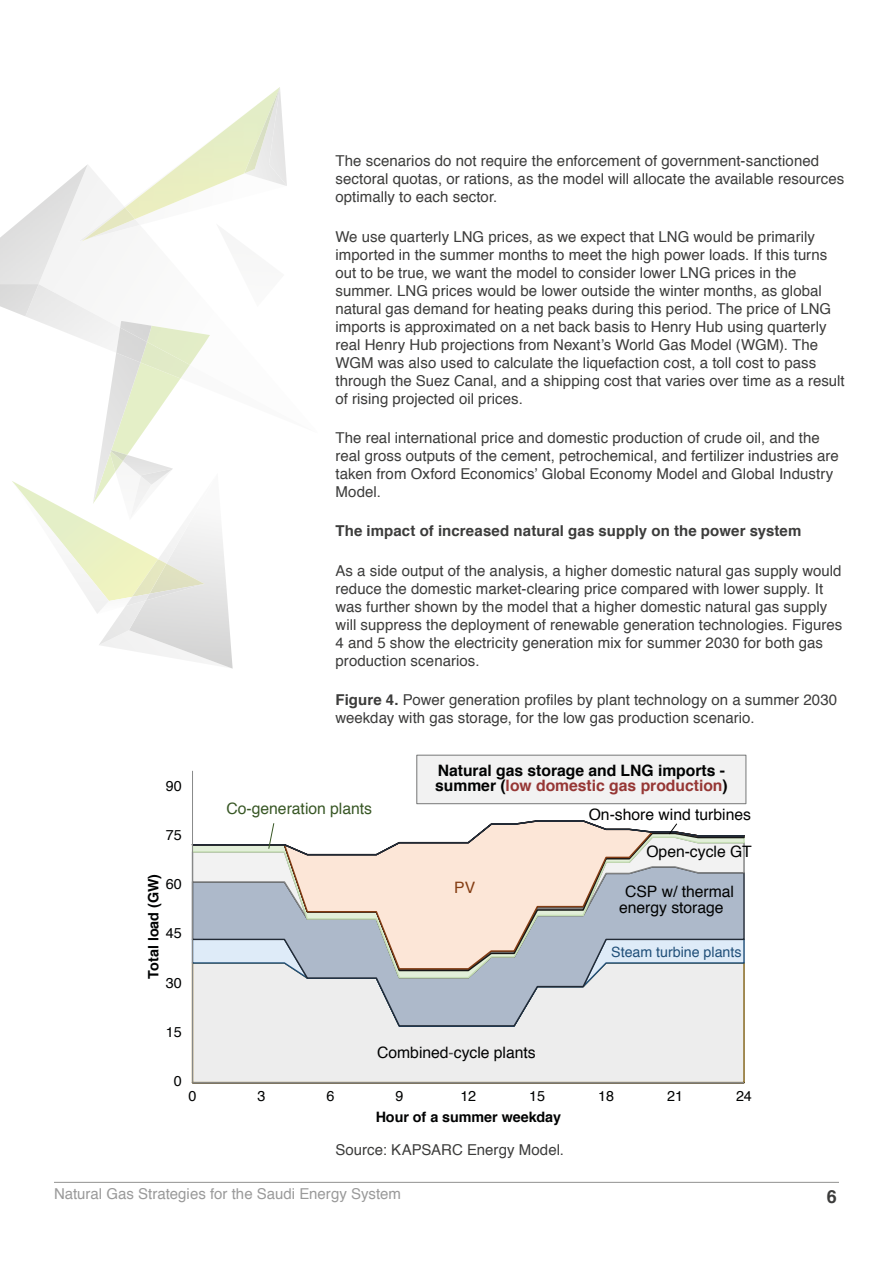
<style>
.page{position:relative;width:893px;height:1263px;background:#fff}
.page>*{position:absolute;margin:0;border:0;box-sizing:border-box;transform-origin:0 0}
.t1{font:700 18px "Helvetica";color:#3c3c3b}
.t2{font:15.75px/15.8px "Helvetica";color:#010202}
.t3{font:700 15.75px/15.8px "Helvetica";color:#010202}
.t4{font:15.75px "Helvetica";color:#385725}
.t5{font:15.75px "Helvetica";color:#843d13}
.t6{font:15px/18px "Helvetica";letter-spacing:.005em;color:#3c3c3b}
.t7{font:700 15px "Helvetica";letter-spacing:.01em;color:#3c3c3b}
.t8{font:15px "Helvetica";color:#9a9a9a}
.t9{font:700 14.4px "Helvetica";letter-spacing:-.005em;color:#010202}
.t10{font:14.4px "Helvetica";letter-spacing:-.01em;color:#010202}
.t11{font:14.25px "Helvetica";color:#204f79}
.s1{font-weight:700}
.s2{color:#963735}
.s3{color:#535252}
</style>
<div class="page">
<hr style="left:54px;top:1182px;width:785px;height:1px;background:#9d9d9c">
<div style="left:191px;top:1027px;width:554px;height:57px;background:#ededed"></div>
<svg style="left:191px;top:979px;width:554px;height:48px"></svg>
<svg style="left:191px;top:972px;width:554px;height:7px"></svg>
<svg style="left:191px;top:856px;width:554px;height:114px"></svg>
<hr style="left:192px;top:771px;width:1px;height:311px;background:#888989">
<hr style="left:193px;top:1082px;width:551px;height:1px;background:#888989">
<div style="left:417px;top:755px;width:329px;height:49px;background:#f2f2f2"></div>
<div style="left:416px;top:755px;width:330px;height:49px;border:1px solid #7f8080"></div>
<svg style="left:191px;top:820px;width:554px;height:36px"></svg>
<img style="left:181px;top:115px;width:63px;height:49px">
<img style="left:244px;top:87px;width:36px;height:77px">
<svg style="left:88px;top:164px;width:199px;height:53px"></svg>
<img style="left:88px;top:206px;width:52px;height:20px">
<img style="left:88px;top:207px;width:47px;height:32px">
<img style="left:0;top:165px;width:88px;height:119px">
<img style="left:25px;top:284px;width:185px;height:69px">
<img style="left:147px;top:342px;width:43px;height:11px">
<img style="left:116px;top:328px;width:31px;height:25px">
<img style="left:0;top:284px;width:39px;height:32px">
<svg style="left:12px;top:353px;width:221px;height:316px"></svg>
<img style="left:13px;top:482px;width:96px;height:118px">
<p class="t10" style="left:166px;top:774px;width:17px">90</p>
<p class="t10" style="left:166px;top:824px;width:17px">75</p>
<p class="t9" style="left:142px;top:979px;width:107px;rotate:-90deg">Total load (GW)</p>
<p class="t10" style="left:166px;top:873px;width:17px">60</p>
<p class="t10" style="left:166px;top:922px;width:17px">45</p>
<p class="t10" style="left:166px;top:971px;width:17px">30</p>
<p class="t10" style="left:166px;top:1021px;width:17px">15</p>
<p class="t10" style="left:174px;top:1070px;width:9px">0</p>
<p class="t6" style="left:335px;top:153px;width:510px">The scenarios do not require the enforcement of government-sanctioned sectoral quotas, or rations, as the model will allocate the available resources optimally to each sector.</p>
<p class="t6" style="left:335px;top:228px;width:511px">We use quarterly LNG prices, as we expect that LNG would be primarily imported in the summer months to meet the high power loads. If this turns out to be true, we want the model to consider lower LNG prices in the summer. LNG prices would be lower outside the winter months, as global natural gas demand for heating peaks during this period. The price of LNG imports is approximated on a net back basis to Henry Hub using quarterly real Henry Hub projections from Nexant’s World Gas Model (WGM). The WGM was also used to calculate the liquefaction cost, a toll cost to pass through the Suez Canal, and a shipping cost that varies over time as a result of rising projected oil prices.</p>
<p class="t6" style="left:335px;top:429px;width:505px">The real international price and domestic production of crude oil, and the real gross outputs of the cement, petrochemical, and fertilizer industries are taken from Oxford Economics’ Global Economy Model and Global Industry Model.</p>
<p class="t7" style="left:335px;top:519px;width:468px">The impact of increased natural gas supply on the power system</p>
<p class="t6" style="left:335px;top:562px;width:508px">As a side output of the analysis, a higher domestic natural gas supply would reduce the domestic market-clearing price compared with lower supply. It was further shown by the model that a higher domestic natural gas supply will suppress the deployment of renewable generation technologies. Figures 4 and 5 show the electricity generation mix for summer 2030 for both gas production scenarios.</p>
<p class="t6" style="left:335px;top:691px;width:503px"><span class="s1">Figure 4.</span> Power generation profiles by plant technology on a summer 2030 weekday with gas storage, for the low gas production scenario.</p>
<p class="t3" style="left:435px;top:762px;width:294px">Natural gas storage and LNG imports - summer (<span class="s2">low domestic gas production</span>)</p>
<p class="t4" style="left:227px;top:797px;width:147px">Co-generation plants</p>
<p class="t2" style="left:589px;top:807px;width:164px">On-shore wind turbines</p>
<p class="t5" style="left:454px;top:875px;width:22px">PV</p>
<p class="t2" style="left:377px;top:1045px;width:160px">Combined<span class="s3">-</span>cycle plants</p>
<p class="t2" style="left:646px;top:844px;width:107px">Open-cycle GT</p>
<p class="t2" style="left:619px;top:884px;width:117px;text-indent:6px">CSP w/ thermal energy storage</p>
<p class="t11" style="left:611px;top:941px;width:132px">Steam turbine plants</p>
<p class="t10" style="left:189px;top:1084px;width:9px">0</p>
<p class="t10" style="left:257px;top:1084px;width:9px">3</p>
<p class="t10" style="left:326px;top:1084px;width:9px">6</p>
<p class="t10" style="left:395px;top:1084px;width:9px">9</p>
<p class="t10" style="left:460px;top:1084px;width:17px">12</p>
<p class="t10" style="left:529px;top:1084px;width:17px">15</p>
<p class="t10" style="left:598px;top:1084px;width:17px">18</p>
<p class="t10" style="left:667px;top:1084px;width:17px">21</p>
<p class="t10" style="left:736px;top:1084px;width:17px">24</p>
<p class="t9" style="left:376px;top:1105px;width:187px">Hour of a summer weekday</p>
<p class="t6" style="left:335px;top:1141px;width:230px">Source: KAPSARC Energy Model.</p>
<p class="t8" style="left:54px;top:1182px;width:349px">Natural Gas Strategies for the Saudi Energy System</p>
<p class="t1" style="left:827px;top:1181px;width:12px">6</p>
</div>
